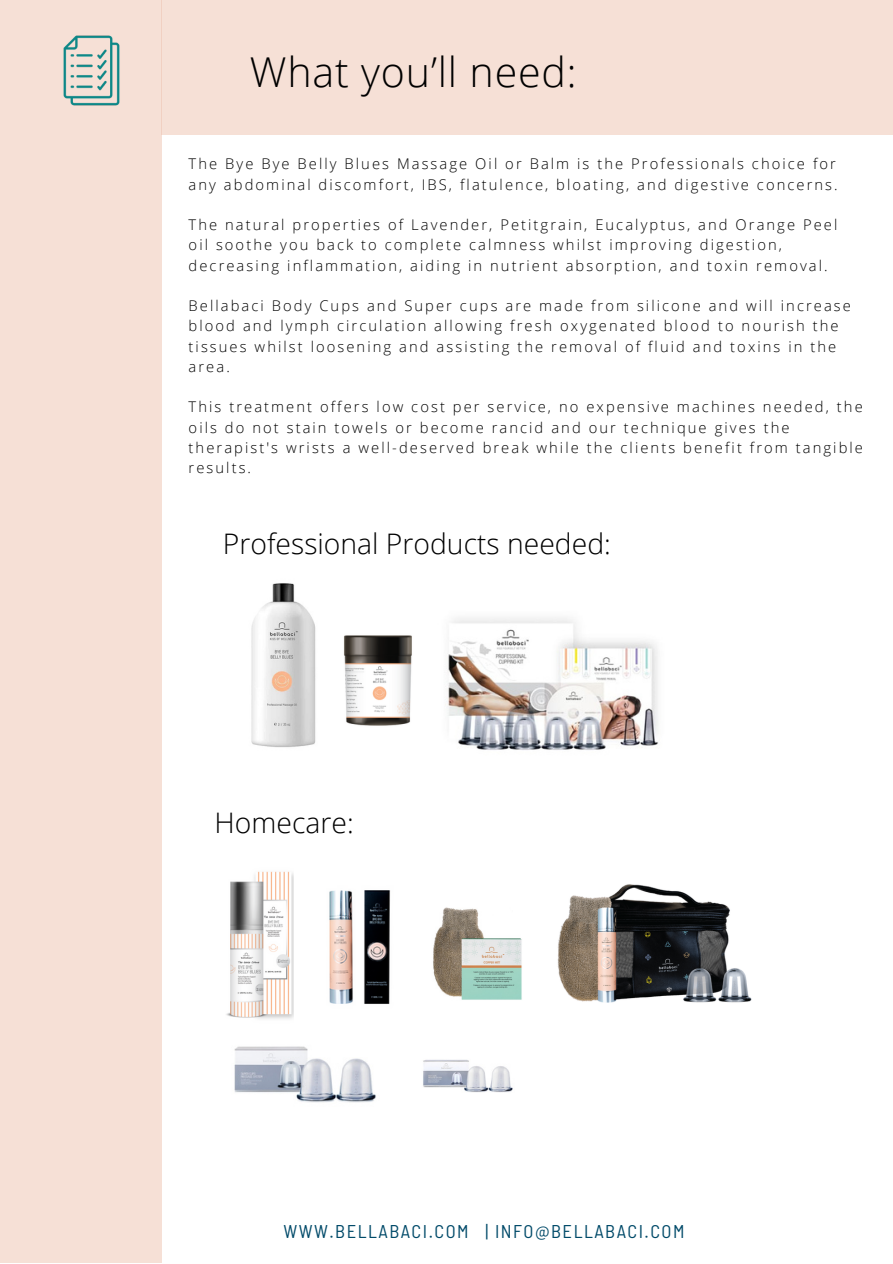
<style>
.page{position:relative;width:893px;height:1264px;background:#fff}
.page>*{position:absolute;margin:0;border:0;box-sizing:border-box;transform-origin:0 0}
.t1{font:300 41.1px "Open Sans";letter-spacing:.02em;color:#000}
.t2{font:300 28.35px "Open Sans";color:#000}
.t3{font:semi-condensed 18.45px "Barlow";letter-spacing:.08em;color:#004a69}
.t4{font:300 14.7px/20.2px "Open Sans";letter-spacing:.14em;color:#000}
</style>
<div class="page">
<div style="left:0;top:0;width:161px;height:1262px;background:#f6e0d6"></div>
<div style="left:161px;top:0;width:731px;height:135px;background:#f6e0d6"></div>
<img style="left:63px;top:35px;width:57px;height:71px">
<img style="left:445px;top:617px;width:214px;height:133px">
<img style="left:557px;top:884px;width:195px;height:119px">
<img style="left:344px;top:635px;width:68px;height:91px">
<img style="left:226px;top:871px;width:67px;height:148px">
<img style="left:329px;top:890px;width:62px;height:114px">
<img style="left:234px;top:1046px;width:142px;height:57px">
<img style="left:423px;top:1059px;width:90px;height:33px">
<img style="left:433px;top:907px;width:89px;height:93px">
<img style="left:251px;top:583px;width:65px;height:164px">
<h1 class="t1" style="left:250px;top:43px;width:328px">What you’ll need:</h1>
<p class="t4" style="left:189px;top:153px;width:650px">The Bye Bye Belly Blues Massage Oil or Balm is the Professionals choice for any abdominal discomfort, IBS, flatulence, bloating, and digestive concerns.</p>
<p class="t4" style="left:189px;top:214px;width:650px">The natural properties of Lavender, Petitgrain, Eucalyptus, and Orange Peel oil soothe you back to complete calmness whilst improving digestion, decreasing inflammation, aiding in nutrient absorption, and toxin removal.</p>
<p class="t4" style="left:189px;top:295px;width:663px">Bellabaci Body Cups and Super cups are made from silicone and will increase blood and lymph circulation allowing fresh oxygenated blood to nourish the tissues whilst loosening and assisting the removal of fluid and toxins in the area.</p>
<p class="t4" style="left:189px;top:396px;width:675px">This treatment offers low cost per service, no expensive machines needed, the oils do not stain towels or become rancid and our technique gives the therapist's wrists a well-deserved break while the clients benefit from tangible results.</p>
<h2 class="t2" style="left:223px;top:524px;width:389px">Professional Products needed:</h2>
<h2 class="t2" style="left:214px;top:802px;width:141px">Homecare:</h2>
<p class="t3" style="left:283px;top:1219px;width:402px">WWW.BELLABACI.COM | INFO@BELLABACI.COM</p>
</div>
